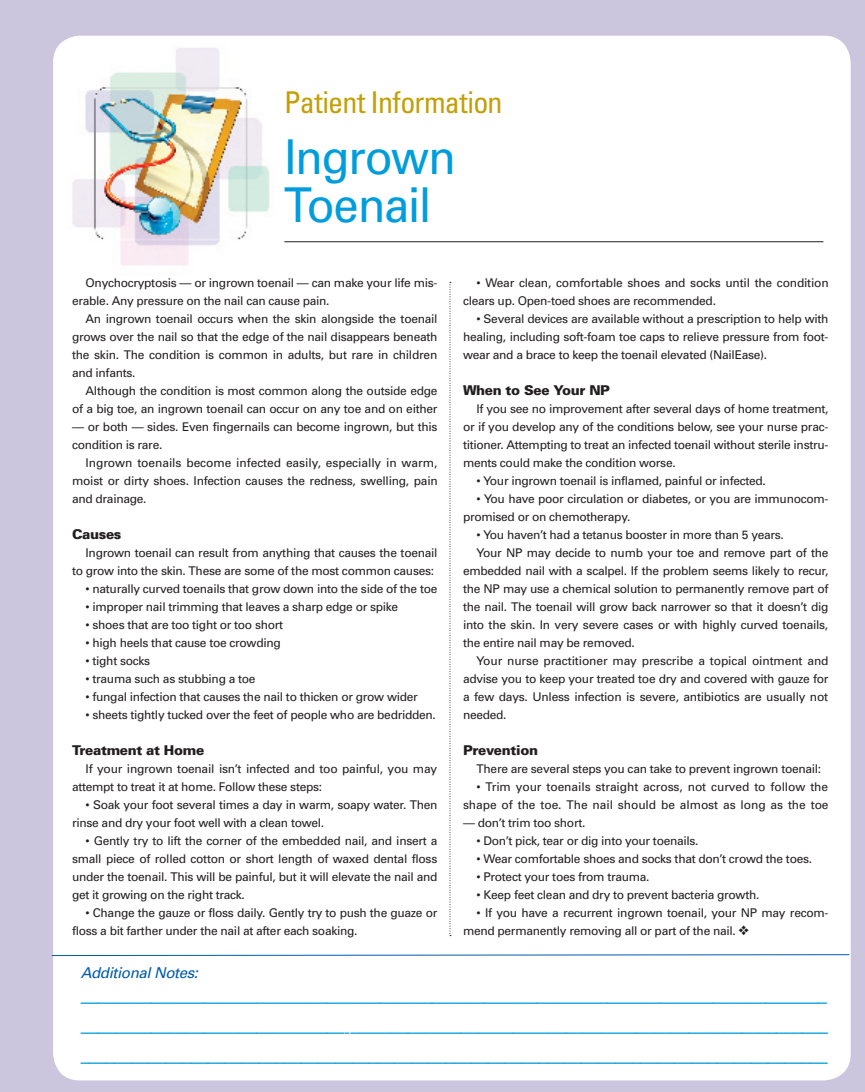
<style>
.page{position:relative;width:865px;height:1092px;background:#fff}
.page>*{position:absolute;margin:0;border:0;box-sizing:border-box;transform-origin:0 0}
.t1{font:48px/48px "Univers";letter-spacing:-.035em;color:#009ddc;scale:.95 1}
.t2{font:condensed 30px "Univers";letter-spacing:-.025em;color:#c39f06}
.t3{font:18px/30px "Univers";color:#009ddc;text-align:justify}
.t4{font:italic 15px "Univers";letter-spacing:-.025em;color:#015bab}
.t5{font:900 13.5px "Univers";letter-spacing:-.025em;color:#231f20}
.t6{font:12px/18px "Univers";letter-spacing:-.025em;color:#231f20}
.t7{font:12px/18px "Univers";letter-spacing:-.005em;color:#231f20;text-align:right}
</style>
<div class="page">
<div style="left:0;top:0;width:864px;height:1092px;background:#ccc5de"></div>
<div style="left:53px;top:36px;width:797px;height:1044px;background:#fff;border-radius:27px"></div>
<hr style="left:284px;top:241px;width:539px;height:1px;background:#231f20">
<svg style="left:51px;top:954px;width:799px;height:2px;background:#7facd4"></svg>
<img style="left:72px;top:48px;width:198px;height:218px">
<svg style="left:449px;top:282px;width:2px;height:654px"></svg>
<h2 class="t2" style="left:284px;top:83px;width:220px">Patient Information</h2>
<h1 class="t1" style="left:284px;top:132px;width:182px">Ingrown<br>Toenail</h1>
<p class="t6" style="left:72px;top:274px;width:367px;text-indent:14px">Onychocryptosis — or ingrown toenail — can make your life mis&shy;erable. Any pressure on the nail can cause pain.</p>
<p class="t6" style="left:72px;top:310px;width:367px;text-align:justify;text-indent:14px">An ingrown toenail occurs when the skin alongside the toenail grows over the nail so that the edge of the nail disappears beneath the skin. The condition is common in adults, but rare in children and infants.</p>
<p class="t6" style="left:72px;top:382px;width:367px;text-align:right">Although the condition is most common along the outside edge of a big toe, an ingrown toenail can occur on any toe and on either</p>
<p class="t6" style="left:72px;top:418px;width:367px">— or both — sides. Even fingernails can become ingrown, but this condition is rare.</p>
<p class="t6" style="left:72px;top:454px;width:367px;text-align:justify;text-indent:14px">Ingrown toenails become infected easily, especially in warm, moist or dirty shoes. Infection causes the redness, swelling, pain and drainage.</p>
<p class="t5" style="left:72px;top:526px;width:51px">Causes</p>
<p class="t6" style="left:72px;top:544px;width:367px;text-align:right">Ingrown toenail can result from anything that causes the toenail to grow into the skin. These are some of the most common causes:</p>
<p class="t6" style="left:86px;top:580px;width:353px">• naturally curved toenails that grow down into the side of the toe</p>
<p class="t6" style="left:86px;top:598px;width:314px">• improper nail trimming that leaves a sharp edge or spike</p>
<p class="t6" style="left:86px;top:616px;width:199px">• shoes that are too tight or too short</p>
<p class="t6" style="left:86px;top:634px;width:197px">• high heels that cause toe crowding</p>
<p class="t6" style="left:86px;top:652px;width:66px">• tight socks</p>
<p class="t6" style="left:86px;top:670px;width:171px">• trauma such as stubbing a toe</p>
<p class="t6" style="left:86px;top:688px;width:334px">• fungal infection that causes the nail to thicken or grow wider</p>
<p class="t6" style="left:86px;top:706px;width:352px">• sheets tightly tucked over the feet of people who are bedridden.</p>
<p class="t5" style="left:72px;top:742px;width:134px">Treatment at Home</p>
<p class="t6" style="left:72px;top:760px;width:366px;text-indent:14px">If your ingrown toenail isn’t infected and too painful, you may attempt to treat it at home. Follow these steps:</p>
<p class="t6" style="left:72px;top:796px;width:367px;text-indent:14px">• Soak your foot several times a day in warm, soapy water. Then rinse and dry your foot well with a clean towel.</p>
<p class="t6" style="left:72px;top:832px;width:367px;text-align:justify;text-indent:14px">• Gently try to lift the corner of the embedded nail, and insert a small piece of rolled cotton or short length of waxed dental floss under the toenail. This will be painful, but it will elevate the nail and get it growing on the right track.</p>
<p class="t6" style="left:72px;top:904px;width:367px;text-indent:14px">• Change the gauze or floss daily. Gently try to push the guaze or floss a bit farther under the nail at after each soaking.</p>
<p class="t6" style="left:463px;top:274px;width:367px;text-indent:14px">• Wear clean, comfortable shoes and socks until the condition clears up. Open-toed shoes are recommended.</p>
<p class="t6" style="left:463px;top:310px;width:367px;text-align:justify;text-indent:14px">• Several devices are available without a prescription to help with healing, including soft-foam toe caps to relieve pressure from foot&shy;wear and a brace to keep the toenail elevated (NailEase).</p>
<p class="t5" style="left:463px;top:382px;width:148px">When to See Your NP</p>
<p class="t6" style="left:463px;top:400px;width:367px;text-align:justify;text-indent:14px">If you see no improvement after several days of home treatment, or if you develop any of the conditions below, see your nurse prac&shy;titioner. Attempting to treat an infected toenail without sterile instru&shy;ments could make the condition worse.</p>
<p class="t6" style="left:476px;top:472px;width:291px">• Your ingrown toenail is inflamed, painful or infected.</p>
<p class="t6" style="left:463px;top:490px;width:367px;text-indent:14px">• You have poor circulation or diabetes, or you are immunocom&shy;promised or on chemotherapy.</p>
<p class="t6" style="left:476px;top:526px;width:309px">• You haven’t had a tetanus booster in more than 5 years.</p>
<p class="t6" style="left:476px;top:544px;width:353px">Your NP may decide to numb your toe and remove part of the</p>
<p class="t6" style="left:463px;top:562px;width:367px">embedded nail with a scalpel. If the problem seems likely to recur,</p>
<p class="t6" style="left:463px;top:580px;width:367px">the NP may use a chemical solution to permanently remove part of</p>
<p class="t6" style="left:463px;top:598px;width:367px">the nail. The toenail will grow back narrower so that it doesn’t dig</p>
<p class="t6" style="left:463px;top:616px;width:366px">into the skin. In very severe cases or with highly curved toenails,</p>
<p class="t6" style="left:463px;top:634px;width:173px">the entire nail may be removed.</p>
<p class="t6" style="left:476px;top:652px;width:353px">Your nurse practitioner may prescribe a topical ointment and</p>
<p class="t6" style="left:463px;top:670px;width:367px">advise you to keep your treated toe dry and covered with gauze for</p>
<p class="t6" style="left:463px;top:688px;width:366px">a few days. Unless infection is severe, antibiotics are usually not</p>
<p class="t6" style="left:463px;top:706px;width:45px">needed.</p>
<p class="t5" style="left:463px;top:742px;width:76px">Prevention</p>
<p class="t6" style="left:476px;top:760px;width:346px">There are several steps you can take to prevent ingrown toenail:</p>
<p class="t7" style="left:463px;top:778px;width:367px">• Trim your toenails straight across, not curved to follow the shape of the toe. The nail should be almost as long as the toe</p>
<p class="t6" style="left:463px;top:814px;width:124px">— don’t trim too short.</p>
<p class="t6" style="left:476px;top:832px;width:223px">• Don’t pick, tear or dig into your toenails.</p>
<p class="t6" style="left:476px;top:850px;width:337px">• Wear comfortable shoes and socks that don’t crowd the toes.</p>
<p class="t6" style="left:476px;top:868px;width:174px">• Protect your toes from trauma.</p>
<p class="t6" style="left:476px;top:886px;width:284px">• Keep feet clean and dry to prevent bacteria growth.</p>
<p class="t6" style="left:463px;top:904px;width:367px;text-indent:14px">• If you have a recurrent ingrown toenail, your NP may recom&shy;mend permanently removing all or part of the nail. ❖</p>
<p class="t4" style="left:81px;top:963px;width:119px">Additional Notes:</p>
<h3 class="t3" style="left:81px;top:986px;width:748px">——————————————————————————————————————————– ———————————————--———————————————————————–––––––– ––––––––––––––––––––––––––––––––––––––––––––––––––––––––––––––––––––––––––––––––––––––––</h3>
</div>
